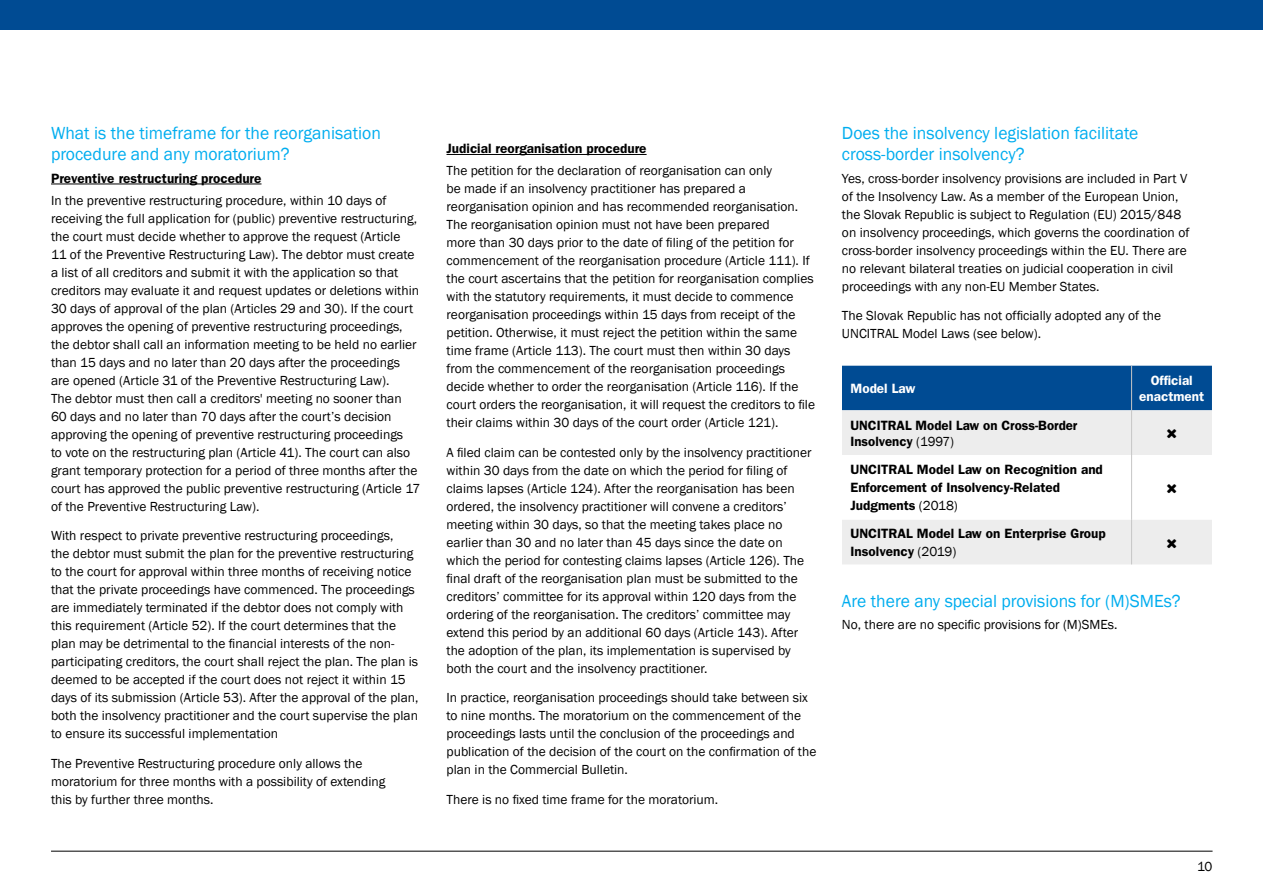
<style>
.page{position:relative;width:1263px;height:893px;background:#fff}
.page>*{position:absolute;margin:0;border:0;box-sizing:border-box;transform-origin:0 0}
.t1{font:18px/21.6px "Franklin Gothic";color:#00adef}
.t2{font:13.5px/18px "Franklin Gothic";color:#000}
.t3{font:600 13.5px/18px "Franklin Gothic";color:#000}
.t4{font:600 13.5px/16.2px "Franklin Gothic";color:#fff;text-align:center}
.s1{font-weight:400}
</style>
<div class="page">
<hr style="left:51px;top:851px;width:1161px;height:1px;background:#000">
<div style="left:0;top:0;width:1263px;height:30px;background:#004b93"></div>
<hr style="left:51px;top:184px;width:210px;height:1px;background:#000">
<hr style="left:446px;top:154px;width:201px;height:1px;background:#000">
<div style="left:842px;top:366px;width:370px;height:44px;background:#004b93"></div>
<svg style="left:842px;top:410px;width:370px;height:154px;fill:#ededed"></svg>
<hr style="left:1131px;top:366px;width:1px;height:44px;background:#c6c6c6">
<hr style="left:1131px;top:410px;width:1px;height:45px;background:#c6c6c6">
<hr style="left:1131px;top:455px;width:1px;height:65px;background:#c6c6c6">
<hr style="left:1131px;top:520px;width:1px;height:44px;background:#c6c6c6">
<svg style="left:1167px;top:430px;width:9px;height:9px"></svg>
<svg style="left:1167px;top:484px;width:9px;height:9px"></svg>
<svg style="left:1167px;top:539px;width:9px;height:9px"></svg>
<h1 class="t1" style="left:51px;top:122px;width:331px">What is the timeframe for the reorganisation procedure and any moratorium?</h1>
<p class="t3" style="left:51px;top:169px;width:212px">Preventive restructuring procedure</p>
<p class="t2" style="left:51px;top:192px;width:371px">In the preventive restructuring procedure, within 10 days of receiving the full application for (public) preventive restructuring, the court must decide whether to approve the request (Article<br>11 of the Preventive Restructuring Law). The debtor must create a list of all creditors and submit it with the application so that creditors may evaluate it and request updates or deletions within 30 days of approval of the plan (Articles 29 and 30). If the court approves the opening of preventive restructuring proceedings, the debtor shall call an information meeting to be held no earlier than 15 days and no later than 20 days after the proceedings are opened (Article 31 of the Preventive Restructuring Law).<br>The debtor must then call a creditors' meeting no sooner than 60 days and no later than 70 days after the court’s decision approving the opening of preventive restructuring proceedings<br>to vote on the restructuring plan (Article 41). The court can also grant temporary protection for a period of three months after the court has approved the public preventive restructuring (Article 17 of the Preventive Restructuring Law).</p>
<p class="t2" style="left:51px;top:527px;width:369px">With respect to private preventive restructuring proceedings,<br>the debtor must submit the plan for the preventive restructuring to the court for approval within three months of receiving notice that the private proceedings have commenced. The proceedings are immediately terminated if the debtor does not comply with this requirement (Article 52). If the court determines that the plan may be detrimental to the financial interests of the non&shy;participating creditors, the court shall reject the plan. The plan is deemed to be accepted if the court does not reject it within 15 days of its submission (Article 53). After the approval of the plan, both the insolvency practitioner and the court supervise the plan to ensure its successful implementation</p>
<p class="t2" style="left:51px;top:754px;width:336px">The Preventive Restructuring procedure only allows the moratorium for three months with a possibility of extending this by further three months.</p>
<p class="t3" style="left:446px;top:140px;width:202px">Judicial reorganisation procedure</p>
<p class="t2" style="left:446px;top:162px;width:370px">The petition for the declaration of reorganisation can only<br>be made if an insolvency practitioner has prepared a reorganisation opinion and has recommended reorganisation.<br>The reorganisation opinion must not have been prepared<br>more than 30 days prior to the date of filing of the petition for commencement of the reorganisation procedure (Article 111). If the court ascertains that the petition for reorganisation complies with the statutory requirements, it must decide to commence reorganisation proceedings within 15 days from receipt of the petition. Otherwise, it must reject the petition within the same time frame (Article 113). The court must then within 30 days from the commencement of the reorganisation proceedings decide whether to order the reorganisation (Article 116). If the court orders the reorganisation, it will request the creditors to file their claims within 30 days of the court order (Article 121).</p>
<p class="t2" style="left:446px;top:444px;width:367px">A filed claim can be contested only by the insolvency practitioner within 30 days from the date on which the period for filing of claims lapses (Article 124). After the reorganisation has been ordered, the insolvency practitioner will convene a creditors’ meeting within 30 days, so that the meeting takes place no earlier than 30 and no later than 45 days since the date on which the period for contesting claims lapses (Article 126). The final draft of the reorganisation plan must be submitted to the creditors’ committee for its approval within 120 days from the ordering of the reorganisation. The creditors’ committee may extend this period by an additional 60 days (Article 143). After the adoption of the plan, its implementation is supervised by both the court and the insolvency practitioner.</p>
<p class="t2" style="left:446px;top:689px;width:371px">In practice, reorganisation proceedings should take between six to nine months. The moratorium on the commencement of the proceedings lasts until the conclusion of the proceedings and publication of the decision of the court on the confirmation of the plan in the Commercial Bulletin.</p>
<p class="t2" style="left:446px;top:790px;width:273px">There is no fixed time frame for the moratorium.</p>
<h1 class="t1" style="left:842px;top:122px;width:298px">Does the insolvency legislation facilitate cross-border insolvency?</h1>
<p class="t2" style="left:842px;top:169px;width:349px">Yes, cross-border insolvency provisions are included in Part V of the Insolvency Law. As a member of the European Union, the Slovak Republic is subject to Regulation (EU) 2015/848 on insolvency proceedings, which governs the coordination of cross-border insolvency proceedings within the EU. There are no relevant bilateral treaties on judicial cooperation in civil proceedings with any non-EU Member States.</p>
<p class="t2" style="left:842px;top:307px;width:321px">The Slovak Republic has not officially adopted any of the<br>UNCITRAL Model Laws (see below).</p>
<p class="t4" style="left:850px;top:380px;width:67px">Model Law</p>
<p class="t4" style="left:1139px;top:372px;width:67px">Official enactment</p>
<p class="t3" style="left:850px;top:417px;width:228px;line-height:16.2px">UNCITRAL Model Law on Cross-Border<br>Insolvency <span class="s1">(1997)</span></p>
<p class="t3" style="left:850px;top:461px;width:254px">UNCITRAL Model Law on Recognition and<br>Enforcement of Insolvency-Related<br>Judgments <span class="s1">(2018)</span></p>
<p class="t3" style="left:850px;top:525px;width:257px">UNCITRAL Model Law on Enterprise Group<br>Insolvency <span class="s1">(2019)</span></p>
<h1 class="t1" style="left:842px;top:590px;width:340px">Are there any special provisions for (M)SMEs?</h1>
<p class="t2" style="left:842px;top:616px;width:277px">No, there are no specific provisions for (M)SMEs.</p>
<p class="t2" style="left:1197px;top:858px;width:17px">10</p>
</div>
